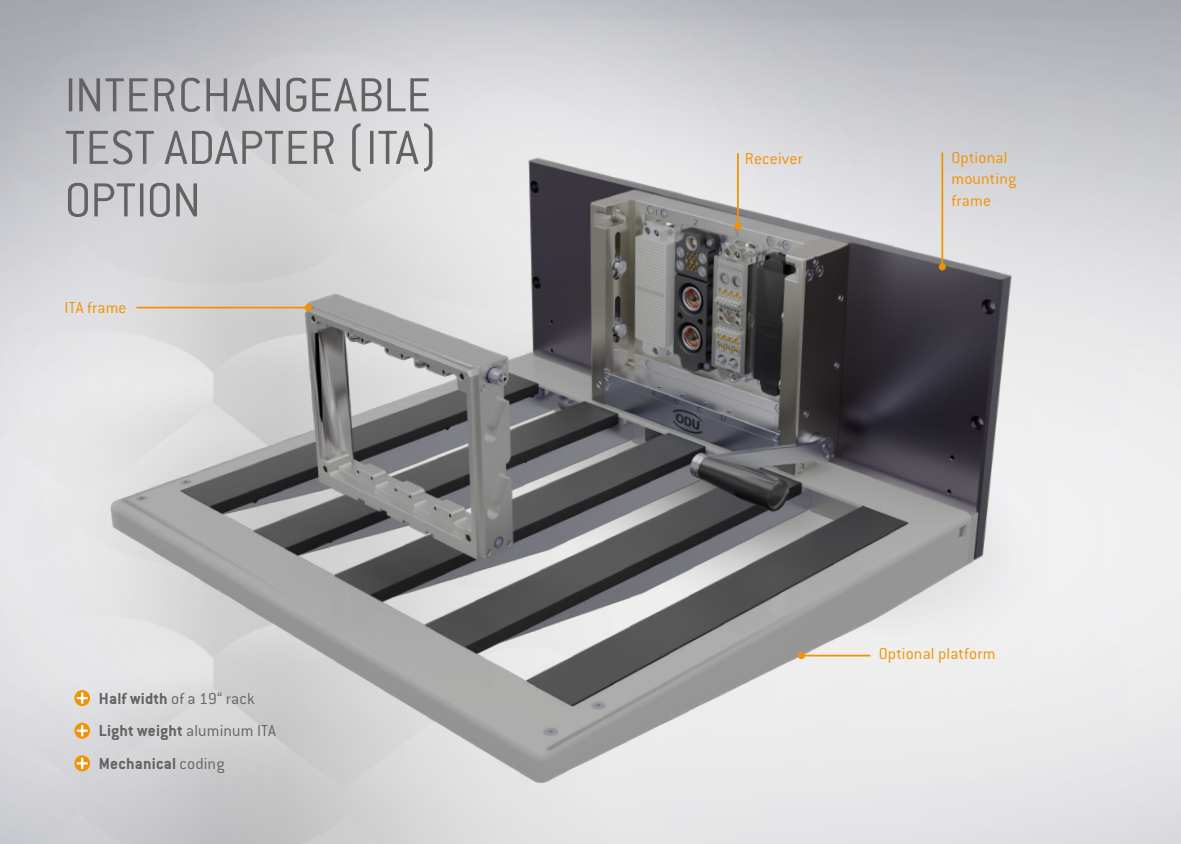
<style>
.page{position:relative;width:1181px;height:844px;background:#fff}
.page>*{position:absolute;margin:0;border:0;box-sizing:border-box;transform-origin:0 0}
.t1{font:300 52.5px/52.5px "ITC Conduitfor ODU";color:#646363}
.t2{font:700 17.5px/32.7px "ITC Conduitfor ODU";letter-spacing:.01em;color:#646363}
.t3{font:300 17.5px/21px "ITC Conduitfor ODU";letter-spacing:.01em;color:#f39200}
.s1{font-weight:300}
</style>
<div class="page">
<div style="left:1042px;top:311px;width:24px;height:358px;background:#efeff0"></div>
<img style="left:68px;top:129px;width:974px;height:686px">
<hr style="left:136px;top:306px;width:172px;height:2px;background:#f39200">
<div style="left:305px;top:304px;width:7px;height:7px;background:#f39200;border-radius:50%"></div>
<hr style="left:801px;top:654px;width:69px;height:2px;background:#f39200">
<div style="left:798px;top:652px;width:7px;height:7px;background:#f39200;border-radius:50%"></div>
<hr style="left:737px;top:153px;width:2px;height:73px;background:#f39200">
<div style="left:734px;top:222px;width:7px;height:7px;background:#f39200;border-radius:50%"></div>
<hr style="left:941px;top:152px;width:2px;height:115px;background:#f39200">
<div style="left:939px;top:263px;width:7px;height:7px;background:#f39200;border-radius:50%"></div>
<svg style="left:74px;top:690px;width:16px;height:16px"></svg>
<svg style="left:77px;top:692px;width:11px;height:11px"></svg>
<svg style="left:74px;top:722px;width:16px;height:16px"></svg>
<svg style="left:77px;top:725px;width:11px;height:11px"></svg>
<svg style="left:74px;top:755px;width:16px;height:16px"></svg>
<svg style="left:77px;top:757px;width:11px;height:11px"></svg>
<h1 class="t1" style="left:64px;top:69px;width:376px">INTERCHANGEABLE<br>TEST ADAPTER (ITA)<br>OPTION</h1>
<p class="t3" style="left:64px;top:297px;width:64px">ITA frame</p>
<p class="t2" style="left:99px;top:681px;width:179px">Half width <span class="s1">of a 19“ rack<br></span>Light weight <span class="s1">aluminum ITA<br></span>Mechanical <span class="s1">coding</span></p>
<p class="t3" style="left:745px;top:149px;width:59px">Receiver</p>
<p class="t3" style="left:951px;top:148px;width:66px">Optional mounting frame</p>
<p class="t3" style="left:879px;top:643px;width:118px">Optional platform</p>
</div>
